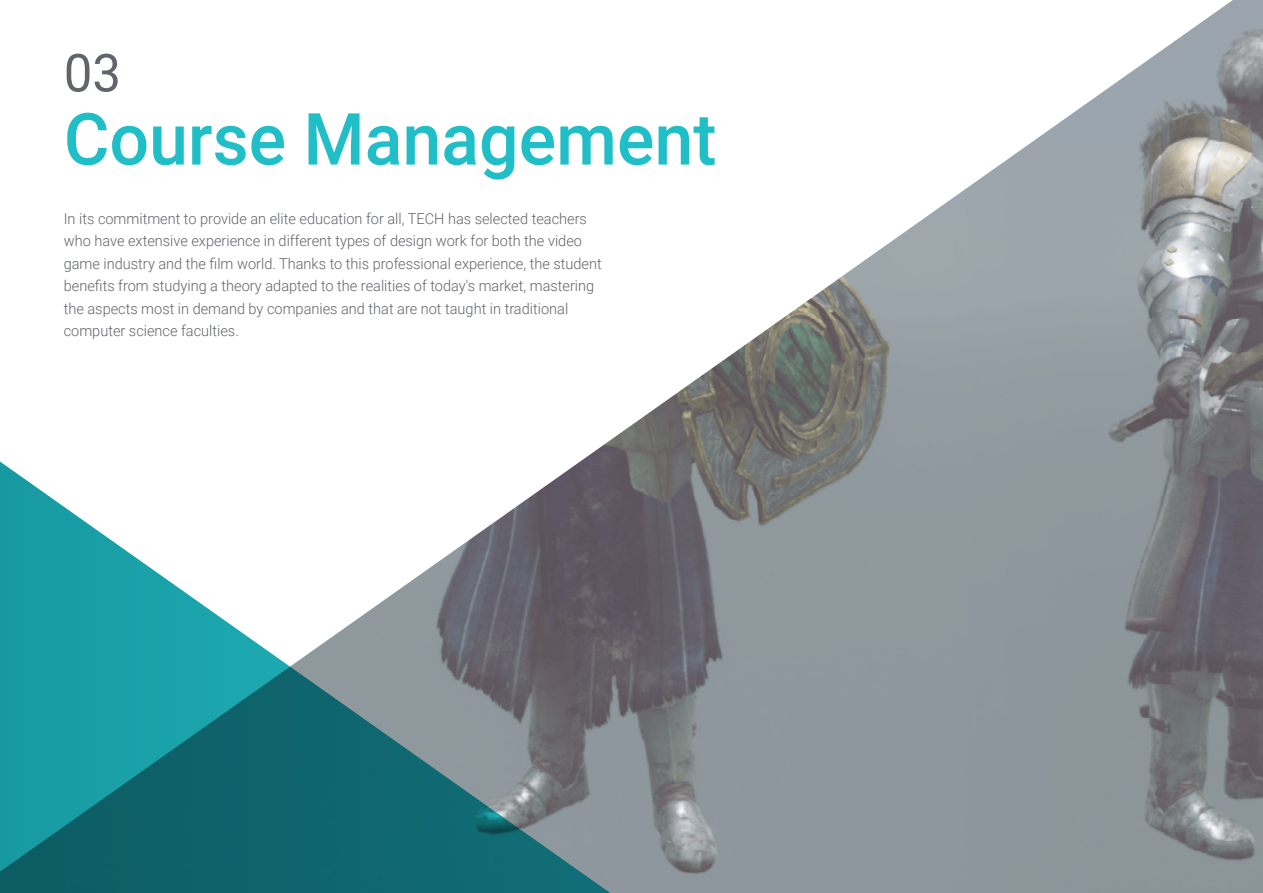
<style>
.page{position:relative;width:1263px;height:893px;background:#fff}
.page>*{position:absolute;margin:0;border:0;box-sizing:border-box;transform-origin:0 0}
.t1{font:500 72px "Roboto";color:#20bec6}
.t2{font:52.5px "Roboto";color:#61646a}
.t3{font:300 15px/22.5px "Roboto";color:#61646a}
</style>
<div class="page">
<img style="left:602px;top:0;width:661px;height:893px">
<svg style="left:0;top:446px;width:640px;height:447px"></svg>
<h2 class="t2" style="left:64px;top:36px;width:59px">03</h2>
<h1 class="t1" style="left:64px;top:89px;width:654px">Course Management</h1>
<p class="t3" style="left:64px;top:207px;width:539px">In its commitment to provide an elite education for all, TECH has selected teachers who have extensive experience in different types of design work for both the video game industry and the film world. Thanks to this professional experience, the student benefits from studying a theory adapted to the realities of today's market, mastering the aspects most in demand by companies and that are not taught in traditional computer science faculties.</p>
</div>
